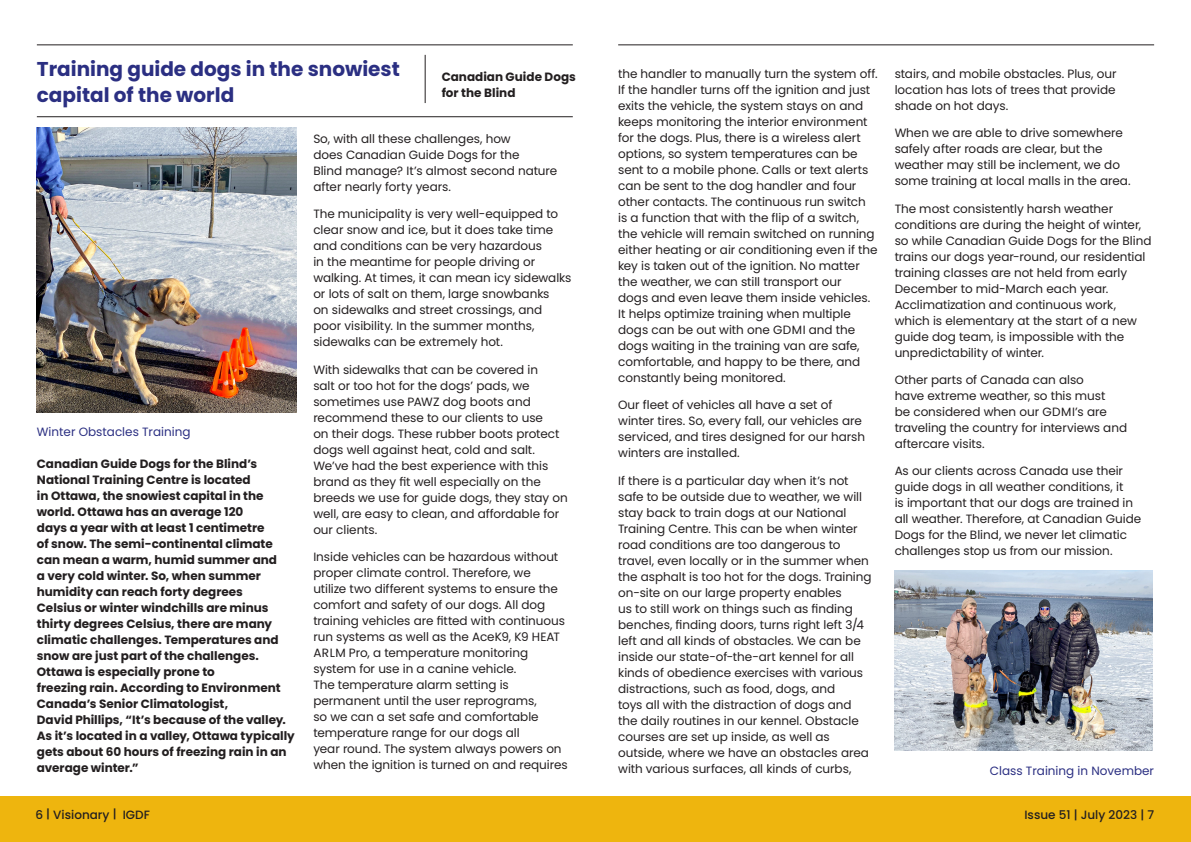
<style>
.page{position:relative;width:1191px;height:842px;background:#fff}
.page>*{position:absolute;margin:0;border:0;box-sizing:border-box;transform-origin:0 0}
.t1{font:700 20px/26px "Poppins";color:#2b2f82}
.Body_text{font:12px/16px "Poppins";letter-spacing:-.005em;color:#231f20}
.Body_Bold{font:700 12px/16px "Poppins";color:#231f20}
.t2{font:12px "Poppins";color:#2b2f82}
.t3{font:500 12px "Poppins";color:#231f20}
.Body_text-2{font:700 12px/16px "Poppins";color:#231f20}
</style>
<div class="page">
<div style="left:0;top:797px;width:1191px;height:45px;background:#eeb50e"></div>
<hr style="left:37px;top:44px;width:536px;height:1px;background:#231f20">
<hr style="left:618px;top:44px;width:536px;height:1px;background:#231f20">
<hr style="left:425px;top:55px;width:1px;height:48px;background:#231f20">
<hr style="left:37px;top:116px;width:536px;height:1px;background:#231f20">
<img style="left:37px;top:128px;width:259px;height:285px">
<img style="left:894px;top:570px;width:258px;height:181px">
<h2 class="t1" style="left:37px;top:56px;width:364px">Training guide dogs in the snowiest capital of the world</h2>
<p class="Body_text-2" style="left:442px;top:68px;width:136px">Canadian Guide Dogs for the Blind</p>
<p class="t2" style="left:37px;top:425px;width:155px">Winter Obstacles Training</p>
<p class="Body_Bold" style="left:37px;top:456px;width:259px">Canadian Guide Dogs for the Blind’s National Training Centre is located<br>in Ottawa, the snowiest capital in the world. Ottawa has an average 120<br>days a year with at least 1 centimetre<br>of snow. The semi-continental climate can mean a warm, humid summer and<br>a very cold winter. So, when summer humidity can reach forty degrees<br>Celsius or winter windchills are minus thirty degrees Celsius, there are many climatic challenges. Temperatures and snow are just part of the challenges.<br>Ottawa is especially prone to<br>freezing rain. According to Environment Canada’s Senior Climatologist,<br>David Phillips, “It’s because of the valley.<br>As it’s located in a valley, Ottawa typically gets about 60 hours of freezing rain in an average winter.”</p>
<p class="Body_text" style="left:313px;top:131px;width:245px">So, with all these challenges, how<br>does Canadian Guide Dogs for the<br>Blind manage? It’s almost second nature after nearly forty years.</p>
<p class="Body_text" style="left:313px;top:206px;width:259px">The municipality is very well-equipped to clear snow and ice, but it does take time and conditions can be very hazardous<br>in the meantime for people driving or walking. At times, it can mean icy sidewalks or lots of salt on them, large snowbanks<br>on sidewalks and street crossings, and poor visibility. In the summer months, sidewalks can be extremely hot.</p>
<p class="Body_text" style="left:313px;top:362px;width:256px">With sidewalks that can be covered in<br>salt or too hot for the dogs’ pads, we sometimes use PAWZ dog boots and recommend these to our clients to use<br>on their dogs. These rubber boots protect dogs well against heat, cold and salt.<br>We’ve had the best experience with this brand as they fit well especially on the breeds we use for guide dogs, they stay on well, are easy to clean, and affordable for our clients.</p>
<p class="Body_text" style="left:313px;top:549px;width:256px">Inside vehicles can be hazardous without proper climate control. Therefore, we<br>utilize two different systems to ensure the comfort and safety of our dogs. All dog training vehicles are fitted with continuous run systems as well as the AceK9, K9 HEAT ARLM Pro, a temperature monitoring system for use in a canine vehicle.<br>The temperature alarm setting is permanent until the user reprograms,<br>so we can a set safe and comfortable temperature range for our dogs all<br>year round. The system always powers on when the ignition is turned on and requires</p>
<p class="Body_text" style="left:618px;top:66px;width:261px">the handler to manually turn the system off.<br>If the handler turns off the ignition and just exits the vehicle, the system stays on and keeps monitoring the interior environment for the dogs. Plus, there is a wireless alert options, so system temperatures can be sent to a mobile phone. Calls or text alerts can be sent to the dog handler and four other contacts. The continuous run switch is a function that with the flip of a switch, the vehicle will remain switched on running either heating or air conditioning even if the key is taken out of the ignition. No matter the weather, we can still transport our<br>dogs and even leave them inside vehicles.<br>It helps optimize training when multiple dogs can be out with one GDMI and the dogs waiting in the training van are safe, comfortable, and happy to be there, and constantly being monitored.</p>
<p class="Body_text" style="left:618px;top:397px;width:248px">Our fleet of vehicles all have a set of winter tires. So, every fall, our vehicles are serviced, and tires designed for our harsh winters are installed.</p>
<p class="Body_text" style="left:618px;top:472px;width:255px">If there is a particular day when it’s not safe to be outside due to weather, we will stay back to train dogs at our National Training Centre. This can be when winter road conditions are too dangerous to travel, even locally or in the summer when the asphalt is too hot for the dogs. Training on-site on our large property enables<br>us to still work on things such as finding benches, finding doors, turns right left 3/4 left and all kinds of obstacles. We can be inside our state-of-the-art kennel for all kinds of obedience exercises with various distractions, such as food, dogs, and<br>toys all with the distraction of dogs and the daily routines in our kennel. Obstacle courses are set up inside, as well as outside, where we have an obstacles area with various surfaces, all kinds of curbs,</p>
<p class="Body_text" style="left:894px;top:66px;width:223px;text-align:justify">stairs, and mobile obstacles. Plus, our location has lots of trees that provide shade on hot days.</p>
<p class="Body_text" style="left:894px;top:125px;width:237px">When we are able to drive somewhere safely after roads are clear, but the weather may still be inclement, we do some training at local malls in the area.</p>
<p class="Body_text" style="left:894px;top:200px;width:258px">The most consistently harsh weather conditions are during the height of winter, so while Canadian Guide Dogs for the Blind trains our dogs year-round, our residential training classes are not held from early December to mid-March each year.<br>Acclimatization and continuous work, which is elementary at the start of a new guide dog team, is impossible with the unpredictability of winter.</p>
<p class="Body_text" style="left:894px;top:372px;width:234px">Other parts of Canada can also<br>have extreme weather, so this must<br>be considered when our GDMI’s are traveling the country for interviews and aftercare visits.</p>
<p class="Body_text" style="left:894px;top:463px;width:248px">As our clients across Canada use their guide dogs in all weather conditions, it<br>is important that our dogs are trained in all weather. Therefore, at Canadian Guide Dogs for the Blind, we never let climatic challenges stop us from our mission.</p>
<p class="t2" style="left:989px;top:763px;width:166px">Class Training in November</p>
<p class="t3" style="left:35px;top:808px;width:116px">6 | Visionary | IGDF</p>
<p class="t3" style="left:1024px;top:808px;width:131px">Issue 51 | July 2023 | 7</p>
</div>
